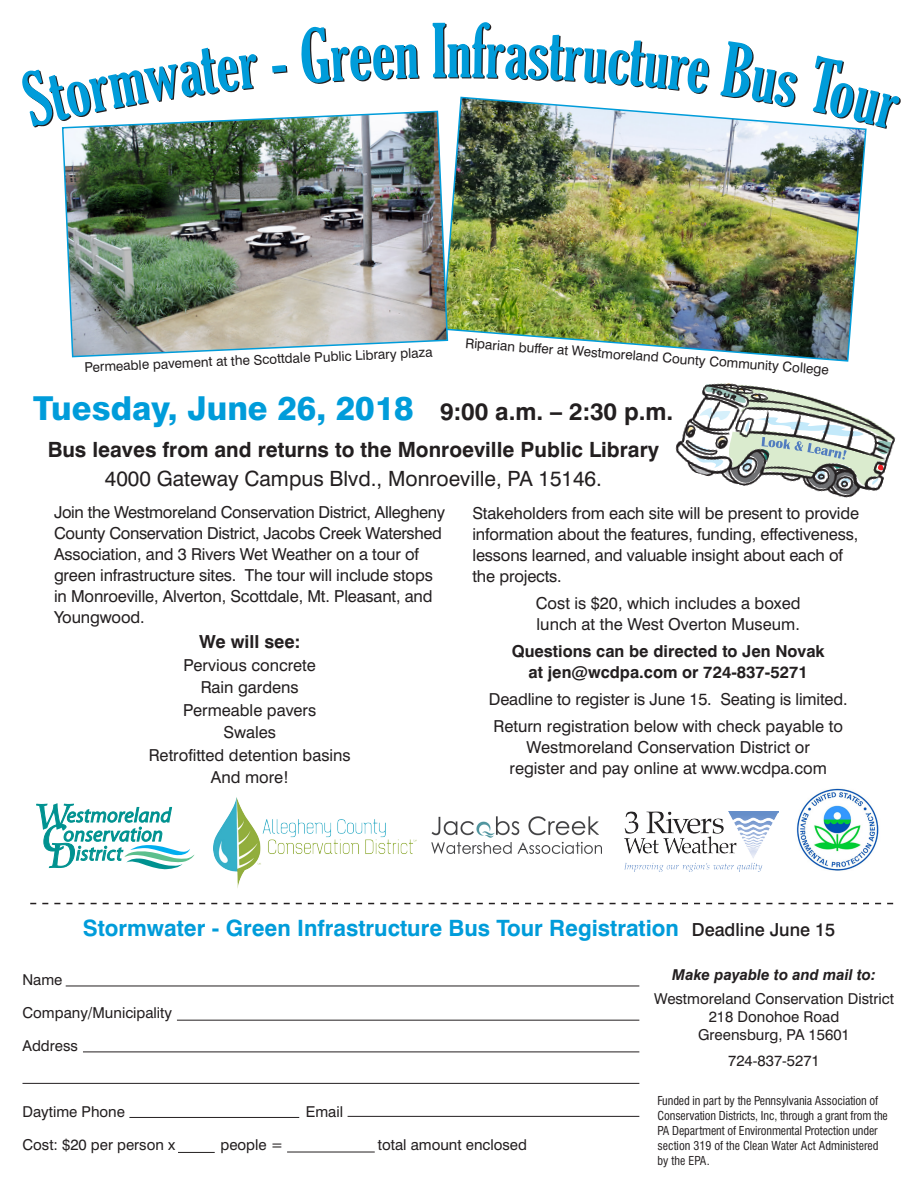
<style>
.page{position:relative;width:918px;height:1188px;background:#fff}
.page>*{position:absolute;margin:0;border:0;box-sizing:border-box;transform-origin:0 0}
.t1{font:800 33px "Swiss 721 BT";color:#009cda}
.t2{font:700 22.5px "Swiss 721 BT";color:#009cda}
.t3{font:700 21px "Swiss 721 BT";color:#231f20}
.t4{font:21px "Swiss 721 BT";color:#231f20}
.t5{font:italic 20.55px "Myriad";letter-spacing:.01em;color:#009290}
.t6{font:700 18px "Swiss 721 BT";color:#231f20}
.t7{font:16.5px/21px "Swiss 721 BT";letter-spacing:-.01em;color:#231f20}
.t8{font:700 16.5px "Swiss 721 BT";color:#231f20}
.t9{font:15px "Swiss 721 BT";color:#231f20}
.t10{font:italic 700 15px "Swiss 721 BT";color:#231f20}
.t11{font:13.5px "Swiss 721 BT";color:#231f20}
.t12{font:condensed 12px/15px "Swiss 721 BT";letter-spacing:-.01em;color:#231f20}
.s1{font-weight:700;font-size:24px;color:#231f20}
.s2{font-weight:500;font-size:18px;color:#231f20}
</style>
<div class="page">
<svg style="left:22px;top:22px;width:878px;height:106px"></svg>
<img style="left:441px;top:96px;width:426px;height:256px">
<img style="left:675px;top:352px;width:221px;height:146px">
<img style="left:61px;top:110px;width:388px;height:248px">
<svg style="left:36px;top:803px;width:158px;height:67px"></svg>
<img style="left:213px;top:797px;width:204px;height:91px">
<img style="left:431px;top:816px;width:171px;height:38px">
<img style="left:624px;top:811px;width:154px;height:61px">
<img style="left:796px;top:788px;width:83px;height:83px">
<svg style="left:30px;top:903px;width:863px;height:1px"></svg>
<hr style="left:66px;top:986px;width:573px;height:1px;background:#231f20">
<hr style="left:177px;top:1020px;width:462px;height:1px;background:#231f20">
<hr style="left:83px;top:1052px;width:556px;height:1px;background:#231f20">
<hr style="left:129px;top:1117px;width:170px;height:1px;background:#231f20">
<hr style="left:22px;top:1083px;width:617px;height:1px;background:#231f20">
<hr style="left:348px;top:1116px;width:291px;height:1px;background:#231f20">
<hr style="left:178px;top:1152px;width:37px;height:1px;background:#231f20">
<hr style="left:287px;top:1152px;width:88px;height:1px;background:#231f20">
<p class="t11" style="left:84px;top:361px;width:350px;rotate:-3deg">Permeable pavement at the Scottdale Public Library plaza</p>
<p class="t11" style="left:466px;top:335px;width:366px;rotate:4deg">Riparian buffer at Westmoreland County Community College</p>
<p class="t1" style="left:33px;top:388px;width:642px">Tuesday, June 26, 2018 <span class="s1">9:00 a.m. – 2:30 p.m.</span></p>
<p class="t3" style="left:48px;top:437px;width:613px">Bus leaves from and returns to the Monroeville Public Library</p>
<p class="t4" style="left:105px;top:465px;width:499px">4000 Gateway Campus Blvd., Monroeville, PA 15146.</p>
<p class="t7" style="left:54px;top:501px;width:393px">Join the Westmoreland Conservation District, Allegheny County Conservation District, Jacobs Creek Watershed Association, and 3 Rivers Wet Weather on a tour of green infrastructure sites. The tour will include stops in Monroeville, Alverton, Scottdale, Mt. Pleasant, and Youngwood.</p>
<p class="t6" style="left:199px;top:631px;width:103px">We will see:</p>
<p class="t7" style="left:184px;top:654px;width:134px">Pervious concrete</p>
<p class="t7" style="left:201px;top:677px;width:100px">Rain gardens</p>
<p class="t7" style="left:183px;top:699px;width:135px">Permeable pavers</p>
<p class="t7" style="left:223px;top:722px;width:54px">Swales</p>
<p class="t7" style="left:149px;top:744px;width:204px">Retrofitted detention basins</p>
<p class="t7" style="left:211px;top:767px;width:79px">And more!</p>
<p class="t7" style="left:472px;top:502px;width:388px">Stakeholders from each site will be present to provide information about the features, funding, effectiveness, lessons learned, and valuable insight about each of the projects.</p>
<p class="t7" style="left:536px;top:592px;width:266px">Cost is $20, which includes a boxed</p>
<p class="t7" style="left:537px;top:613px;width:265px">lunch at the West Overton Museum.</p>
<p class="t8" style="left:512px;top:641px;width:315px">Questions can be directed to Jen Novak</p>
<p class="t8" style="left:529px;top:662px;width:281px">at jen@wcdpa.com or 724-837-5271</p>
<p class="t7" style="left:489px;top:688px;width:360px">Deadline to register is June 15. Seating is limited.</p>
<p class="t7" style="left:494px;top:715px;width:351px;text-align:center">Return registration below with check payable to<br>Westmoreland Conservation District or</p>
<p class="t7" style="left:510px;top:757px;width:319px">register and pay online at www.wcdpa.com</p>
<p class="t5" style="left:76px;top:843px;width:48px">istrict</p>
<p class="t2" style="left:83px;top:914px;width:754px">Stormwater - Green Infrastructure Bus Tour Registration <span class="s2">Deadline June 15</span></p>
<p class="t9" style="left:22px;top:971px;width:42px">Name</p>
<p class="t9" style="left:22px;top:1004px;width:151px">Company/Municipality</p>
<p class="t9" style="left:22px;top:1037px;width:57px">Address</p>
<p class="t9" style="left:22px;top:1103px;width:104px">Daytime Phone</p>
<p class="t9" style="left:306px;top:1103px;width:39px">Email</p>
<p class="t9" style="left:22px;top:1136px;width:154px">Cost: $20 per person x</p>
<p class="t9" style="left:220px;top:1136px;width:64px">people =</p>
<p class="t9" style="left:378px;top:1136px;width:151px">total amount enclosed</p>
<p class="t10" style="left:672px;top:966px;width:205px">Make payable to and mail to:</p>
<p class="t9" style="left:654px;top:990px;width:241px">Westmoreland Conservation District</p>
<p class="t9" style="left:709px;top:1008px;width:132px">218 Donohoe Road</p>
<p class="t9" style="left:698px;top:1026px;width:153px">Greensburg, PA 15601</p>
<p class="t9" style="left:728px;top:1051px;width:93px">724-837-5271</p>
<p class="t12" style="left:658px;top:1094px;width:232px">Funded in part by the Pennsylvania Association of Conservation Districts, Inc, through a grant from the PA Department of Environmental Protection under section 319 of the Clean Water Act Administered by the EPA.</p>
</div>
